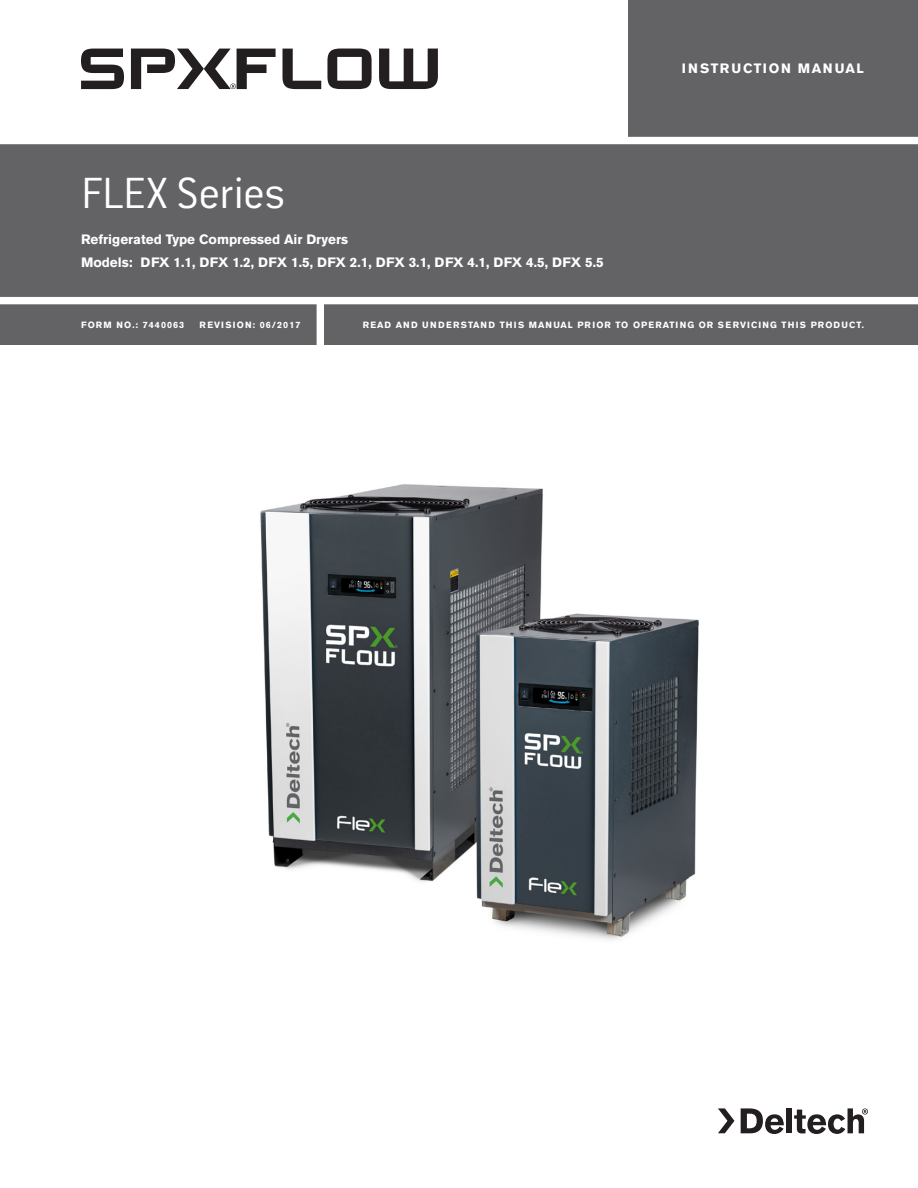
<style>
.page{position:relative;width:918px;height:1188px;background:#fff}
.page>*{position:absolute;margin:0;border:0;box-sizing:border-box;transform-origin:0 0}
.t1{font:300 48px "Conduit ITC Std";letter-spacing:-.01em;color:#fff}
.Front_Cover_Corner_T{font:700 13.5px "Akzidenz Grotesk BE";color:#fff}
.Front_Cover_Corner_T-2{font:700 13.5px "Akzidenz Grotesk BE";letter-spacing:.11em;color:#fff}
.Front_Cover_READ_AND{font:700 9px "Akzidenz Grotesk BE";letter-spacing:.11em;color:#fff}
.Front_Cover_FORM_NO{font:700 9px "Akzidenz Grotesk BE";letter-spacing:.11em;color:#fff}
</style>
<div class="page">
<div style="left:0;top:141px;width:918px;height:160px;background:#636366"></div>
<div style="left:0;top:300px;width:918px;height:45px;background:#636366"></div>
<div style="left:0;top:297px;width:918px;height:7px;background:#fff"></div>
<div style="left:317px;top:299px;width:7px;height:52px;background:#fff"></div>
<div style="left:628px;top:0;width:290px;height:136px;background:#636366"></div>
<div style="left:0;top:137px;width:918px;height:7px;background:#fff"></div>
<svg style="left:81px;top:49px;width:43px;height:40px"></svg>
<svg style="left:327px;top:49px;width:45px;height:40px"></svg>
<svg style="left:282px;top:49px;width:39px;height:40px"></svg>
<svg style="left:379px;top:49px;width:59px;height:40px"></svg>
<svg style="left:131px;top:49px;width:145px;height:40px"></svg>
<svg style="left:718px;top:1108px;width:16px;height:25px"></svg>
<svg style="left:741px;top:1108px;width:43px;height:26px"></svg>
<div style="left:787px;top:1108px;width:5px;height:25px;background:#231f20"></div>
<svg style="left:794px;top:1108px;width:74px;height:26px"></svg>
<img style="left:260px;top:484px;width:439px;height:456px">
<p class="t1" style="left:81px;top:167px;width:206px">FLEX Series</p>
<p class="Front_Cover_Corner_T" style="left:81px;top:231px;width:269px">Refrigerated Type Compressed Air Dryers</p>
<p class="Front_Cover_Corner_T" style="left:81px;top:254px;width:524px">Models: DFX 1.1, DFX 1.2, DFX 1.5, DFX 2.1, DFX 3.1, DFX 4.1, DFX 4.5, DFX 5.5</p>
<p class="Front_Cover_Corner_T-2" style="left:682px;top:61px;width:183px">INSTRUCTION MANUAL</p>
<p class="Front_Cover_FORM_NO" style="left:81px;top:319px;width:105px">FORM NO.: 7440063</p>
<p class="Front_Cover_FORM_NO" style="left:200px;top:319px;width:102px">REVISION: 06/2017</p>
<p class="Front_Cover_READ_AND" style="left:363px;top:319px;width:503px">READ AND UNDERSTAND THIS MANUAL PRIOR TO OPERATING OR SERVICING THIS PRODUCT.</p>
</div>
